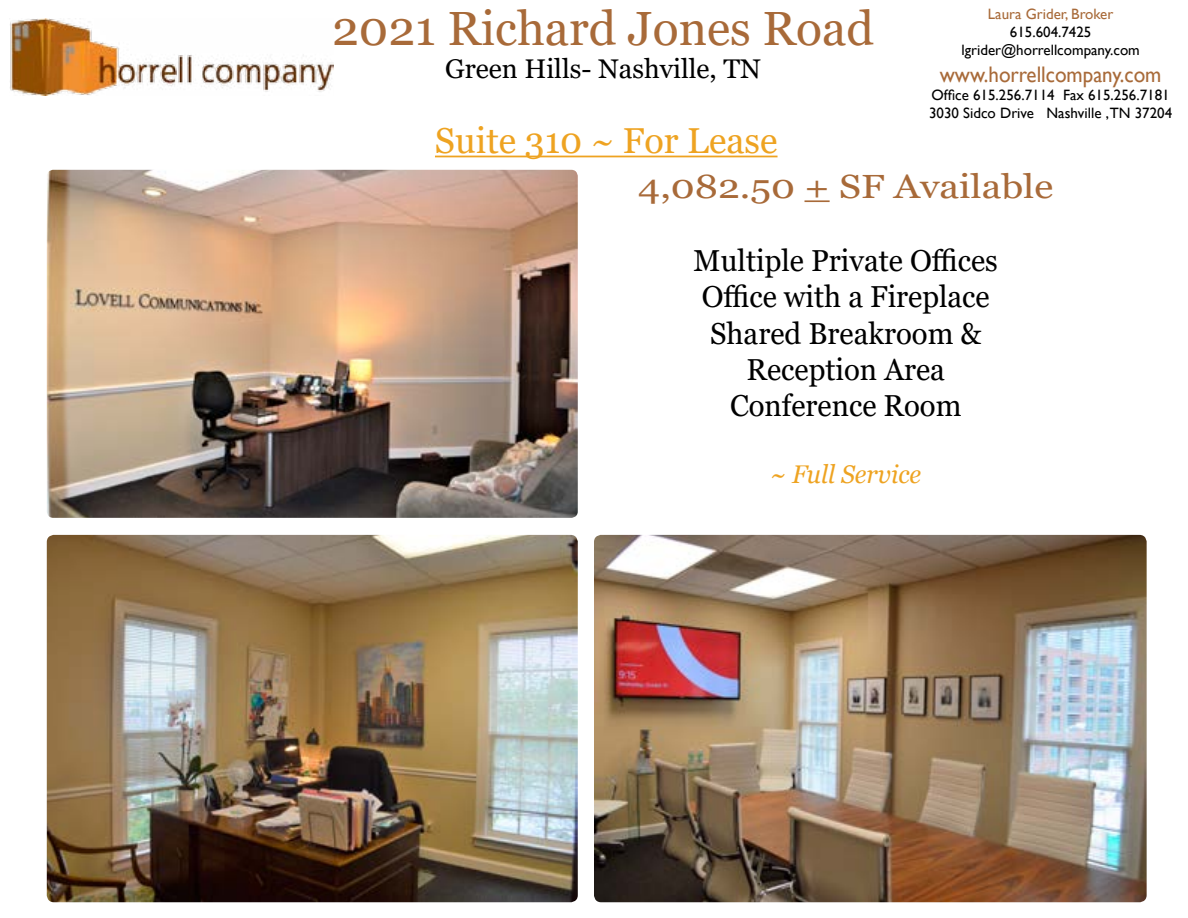
<style>
.page{position:relative;width:1188px;height:918px;background:#fff}
.page>*{position:absolute;margin:0;border:0;box-sizing:border-box;transform-origin:0 0}
.t1{font:48px "Georgia";color:#a86a39}
.t2{font:36px "Georgia";color:#eea321}
.t3{font:33.45px "Georgia";color:#a86a39;scale:1.17 1}
.t4{font:30.3px/36.3px "Georgia";color:#000;text-align:center}
.t5{font:27px "Georgia";color:#000}
.t6{font:italic 25.5px "Georgia";color:#eea321}
.t7{font:22.5px "Gill Sans";color:#a86a39;scale:.93 1}
.t8{font:15px/18px "Gill Sans";color:#000;text-align:center}
.t9{font:15px "Gill Sans";color:#a86a39}
</style>
<div class="page">
<img style="left:10px;top:19px;width:324px;height:76px">
<hr style="left:435px;top:156px;width:343px;height:1px;background:#eea321">
<img style="left:47px;top:170px;width:531px;height:348px">
<img style="left:594px;top:535px;width:553px;height:367px">
<hr style="left:805px;top:200px;width:25px;height:2px;background:#a86a39">
<img style="left:47px;top:535px;width:531px;height:367px">
<h1 class="t1" style="left:332px;top:0;width:543px">2021 Richard Jones Road</h1>
<h3 class="t5" style="left:445px;top:52px;width:317px">Green Hills- Nashville, TN</h3>
<h2 class="t2" style="left:435px;top:119px;width:344px">Suite 310 ~ For Lease</h2>
<p class="t9" style="left:988px;top:6px;width:127px">Laura Grider, Broker</p>
<p class="t8" style="left:961px;top:24px;width:180px">615.604.7425 lgrider@horrellcompany.com</p>
<h3 class="t7" style="left:940px;top:62px;width:240px">www.horrellcompany.com</h3>
<p class="t8" style="left:929px;top:87px;width:245px;text-align:left">Office 615.256.7114 Fax 615.256.7181<br>3030 Sidco Drive Nashville ,TN 37204</p>
<h3 class="t3" style="left:638px;top:167px;width:356px">4,082.50 + SF Available</h3>
<h3 class="t4" style="left:694px;top:243px;width:306px">Multiple Private Offices<br>Office with a Fireplace<br>Shared Breakroom &amp;<br>Reception Area<br>Conference Room</h3>
<h3 class="t6" style="left:770px;top:458px;width:153px">~ Full Service</h3>
</div>
